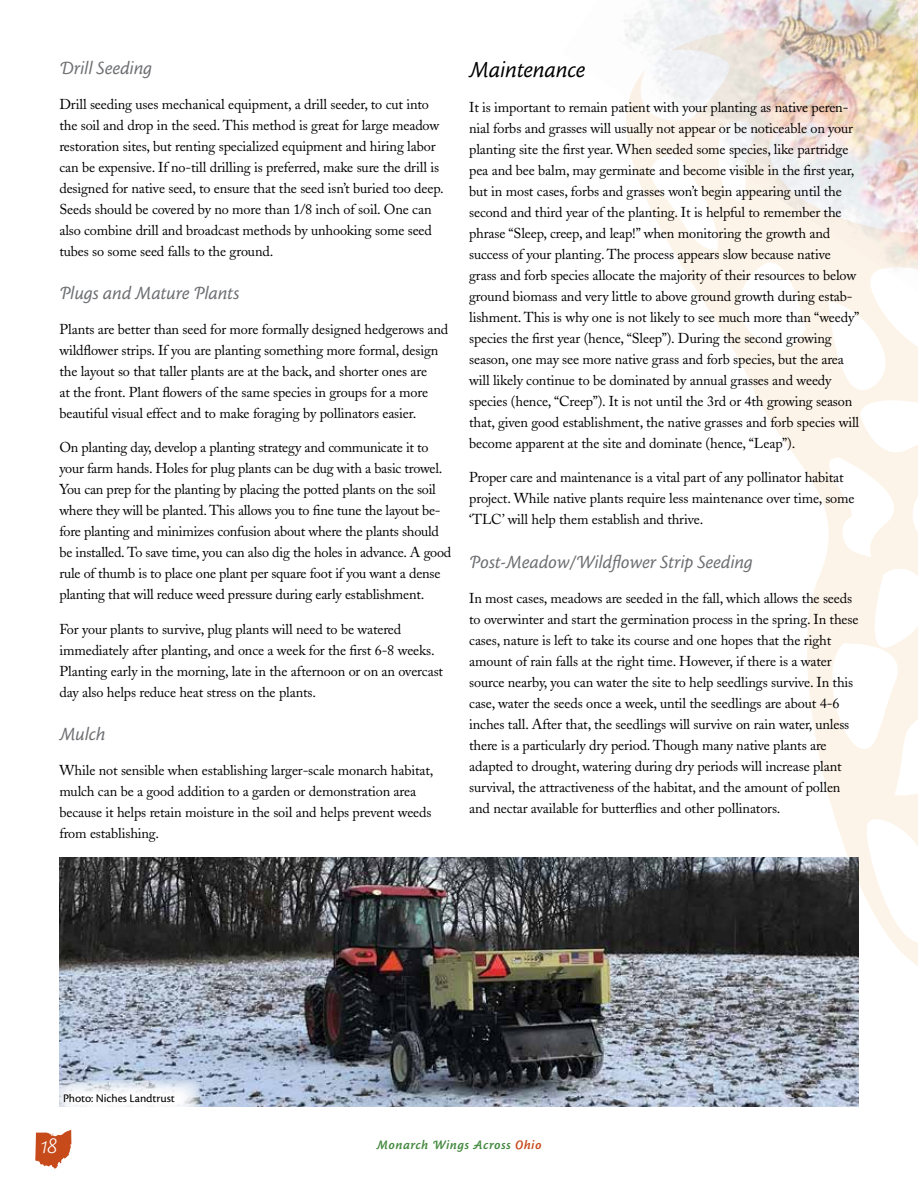
<style>
.page{position:relative;width:918px;height:1188px;background:#fff}
.page>*{position:absolute;margin:0;border:0;box-sizing:border-box;transform-origin:0 0}
.t1{font:25.5px "Cronos MM Sw 250 17";color:#fff}
.t2{font:24px "Cronos MM Sw 408 16";letter-spacing:-.005em;color:#000}
.t3{font:19.5px "Cronos MM Sw 408 13";color:#6d6e71}
.t4{font:14.25px/21px "Adobe Caslon";letter-spacing:-.01em;color:#000}
.t5{font:13.5px "Cronos MM Sw 574 9";letter-spacing:.04em;color:#43893e}
.t6{font:12px "Cronos MM 408 8";letter-spacing:-.01em;color:#000}
.s1{color:#c74a1b}
</style>
<div class="page">
<svg style="left:35px;top:1130px;width:37px;height:39px"></svg>
<svg style="left:573px;top:309px;width:345px;height:657px"></svg>
<img style="left:624px;top:0;width:294px;height:309px">
<img style="left:59px;top:858px;width:800px;height:249px">
<svg style="left:59px;top:1080px;width:142px;height:27px"></svg>
<h3 class="t3" style="left:59px;top:58px;width:94px">Drill Seeding</h3>
<p class="t4" style="left:59px;top:93px;width:386px">Drill seeding uses mechanical equipment, a drill seeder, to cut into the soil and drop in the seed. This method is great for large meadow restoration sites, but renting specialized equipment and hiring labor can be expensive. If no-till drilling is preferred, make sure the drill is designed for native seed, to ensure that the seed isn’t buried too deep.<br>Seeds should be covered by no more than 1/8 inch of soil. One can also combine drill and broadcast methods by unhooking some seed tubes so some seed falls to the ground.</p>
<h3 class="t3" style="left:59px;top:283px;width:181px">Plugs and Mature Plants</h3>
<p class="t4" style="left:59px;top:319px;width:390px">Plants are better than seed for more formally designed hedgerows and wildflower strips. If you are planting something more formal, design the layout so that taller plants are at the back, and shorter ones are<br>at the front. Plant flowers of the same species in groups for a more beautiful visual effect and to make foraging by pollinators easier.</p>
<p class="t4" style="left:59px;top:437px;width:394px">On planting day, develop a planting strategy and communicate it to your farm hands. Holes for plug plants can be dug with a basic trowel.<br>You can prep for the planting by placing the potted plants on the soil where they will be planted. This allows you to fine tune the layout be&shy;fore planting and minimizes confusion about where the plants should be installed. To save time, you can also dig the holes in advance. A good rule of thumb is to place one plant per square foot if you want a dense planting that will reduce weed pressure during early establishment.</p>
<p class="t4" style="left:59px;top:619px;width:385px">For your plants to survive, plug plants will need to be watered immediately after planting, and once a week for the first 6-8 weeks.<br>Planting early in the morning, late in the afternoon or on an overcast day also helps reduce heat stress on the plants.</p>
<h3 class="t3" style="left:59px;top:724px;width:48px">Mulch</h3>
<p class="t4" style="left:59px;top:760px;width:376px">While not sensible when establishing larger-scale monarch habitat, mulch can be a good addition to a garden or demonstration area because it helps retain moisture in the soil and helps prevent weeds from establishing.</p>
<h2 class="t2" style="left:469px;top:57px;width:118px">Maintenance</h2>
<p class="t4" style="left:469px;top:97px;width:392px">It is important to remain patient with your planting as native peren&shy;nial forbs and grasses will usually not appear or be noticeable on your planting site the first year. When seeded some species, like partridge pea and bee balm, may germinate and become visible in the first year, but in most cases, forbs and grasses won’t begin appearing until the second and third year of the planting. It is helpful to remember the phrase “Sleep, creep, and leap!” when monitoring the growth and success of your planting. The process appears slow because native grass and forb species allocate the majority of their resources to below ground biomass and very little to above ground growth during estab&shy;lishment. This is why one is not likely to see much more than “weedy” species the first year (hence, “Sleep”). During the second growing season, one may see more native grass and forb species, but the area will likely continue to be dominated by annual grasses and weedy species (hence, “Creep”). It is not until the 3rd or 4th growing season that, given good establishment, the native grasses and forb species will become apparent at the site and dominate (hence, “Leap”).</p>
<p class="t4" style="left:469px;top:467px;width:387px">Proper care and maintenance is a vital part of any pollinator habitat project. While native plants require less maintenance over time, some ‘TLC’ will help them establish and thrive.</p>
<h3 class="t3" style="left:469px;top:552px;width:285px">Post-Meadow/Wildflower Strip Seeding</h3>
<p class="t4" style="left:469px;top:587px;width:391px">In most cases, meadows are seeded in the fall, which allows the seeds to overwinter and start the germination process in the spring. In these cases, nature is left to take its course and one hopes that the right amount of rain falls at the right time. However, if there is a water source nearby, you can water the site to help seedlings survive. In this case, water the seeds once a week, until the seedlings are about 4-6 inches tall. After that, the seedlings will survive on rain water, unless there is a particularly dry period. Though many native plants are adapted to drought, watering during dry periods will increase plant survival, the attractiveness of the habitat, and the amount of pollen and nectar available for butterflies and other pollinators.</p>
<p class="t6" style="left:63px;top:1092px;width:113px">Photo: Niches Landtrust</p>
<h1 class="t1" style="left:40px;top:1131px;width:18px">18</h1>
<p class="t5" style="left:377px;top:1137px;width:166px">Monarch Wings Across <span class="s1">Ohio</span></p>
</div>
